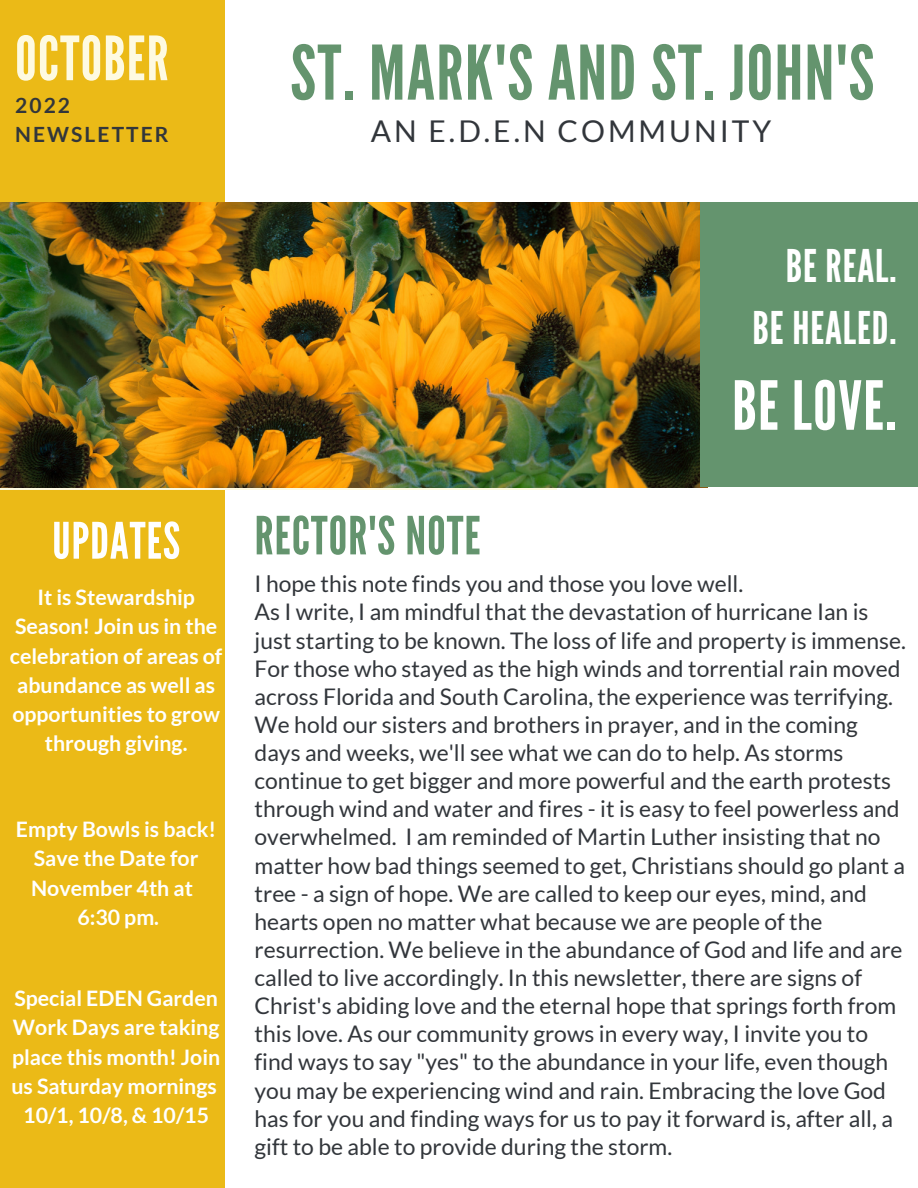
<style>
.page{position:relative;width:918px;height:1188px;background:#fff}
.page>*{position:absolute;margin:0;border:0;box-sizing:border-box;transform-origin:0 0}
.t1{font:75px "League Gothic";letter-spacing:.02em;color:#64946e}
.t2{font:67.5px "League Gothic";letter-spacing:.02em;color:#fff}
.t3{font:60.9px "League Gothic";letter-spacing:.02em;color:#fefae1}
.t4{font:52.5px "League Gothic";letter-spacing:.02em;color:#64946e}
.t5{font:50.1px "League Gothic";letter-spacing:.02em;color:#fff}
.t6{font:45px/62.4px "League Gothic";letter-spacing:.02em;color:#fff;text-align:right}
.t7{font:30px "Lato";letter-spacing:.1em;color:#32363b}
.t8{font:22.8px/28.2px "Lato";color:#32363b}
.t9{font:700 21.3px/29.2px "Lato";color:#fff;text-align:center}
.t10{font:700 21px/28.7px "Lato";letter-spacing:.1em;color:#32363b}
</style>
<div class="page">
<div style="left:0;top:0;width:224px;height:1188px;background:#ebba17"></div>
<img style="left:38px;top:113px;width:506px;height:396px">
<img style="left:0;top:203px;width:700px;height:284px">
<div style="left:700px;top:202px;width:218px;height:285px;background:#64946e"></div>
<h3 class="t3" style="left:15px;top:23px;width:155px">OCTOBER</h3>
<p class="t10" style="left:15px;top:91px;width:155px">2022<br>NEWSLETTER</p>
<h1 class="t1" style="left:290px;top:30px;width:585px">ST. MARK'S AND ST. JOHN'S</h1>
<h3 class="t7" style="left:371px;top:112px;width:402px">AN E.D.E.N COMMUNITY</h3>
<h3 class="t6" style="left:753px;top:235px;width:145px">BE REAL.<br>BE HEALED.</h3>
<h2 class="t2" style="left:732px;top:367px;width:165px">BE LOVE.</h2>
<h3 class="t5" style="left:52px;top:512px;width:129px">UPDATES</h3>
<h3 class="t4" style="left:255px;top:505px;width:227px">RECTOR'S NOTE</h3>
<p class="t8" style="left:255px;top:569px;width:653px">I hope this note finds you and those you love well.<br>As I write, I am mindful that the devastation of hurricane Ian is just starting to be known. The loss of life and property is immense.<br>For those who stayed as the high winds and torrential rain moved across Florida and South Carolina, the experience was terrifying.<br>We hold our sisters and brothers in prayer, and in the coming days and weeks, we'll see what we can do to help. As storms continue to get bigger and more powerful and the earth protests through wind and water and fires - it is easy to feel powerless and overwhelmed. I am reminded of Martin Luther insisting that no matter how bad things seemed to get, Christians should go plant a tree - a sign of hope. We are called to keep our eyes, mind, and hearts open no matter what because we are people of the resurrection. We believe in the abundance of God and life and are called to live accordingly. In this newsletter, there are signs of Christ's abiding love and the eternal hope that springs forth from this love. As our community grows in every way, I invite you to find ways to say "yes" to the abundance in your life, even though you may be experiencing wind and rain. Embracing the love God has for you and finding ways for us to pay it forward is, after all, a gift to be able to provide during the storm.</p>
<p class="t9" style="left:10px;top:582px;width:214px">It is Stewardship<br>Season! Join us in the celebration of areas of abundance as well as opportunities to grow through giving.</p>
<p class="t9" style="left:16px;top:814px;width:202px">Empty Bowls is back!<br>Save the Date for<br>November 4th at<br>6:30 pm.</p>
<p class="t9" style="left:11px;top:983px;width:210px">Special EDEN Garden<br>Work Days are taking place this month! Join us Saturday mornings<br>10/1, 10/8, &amp; 10/15</p>
</div>
